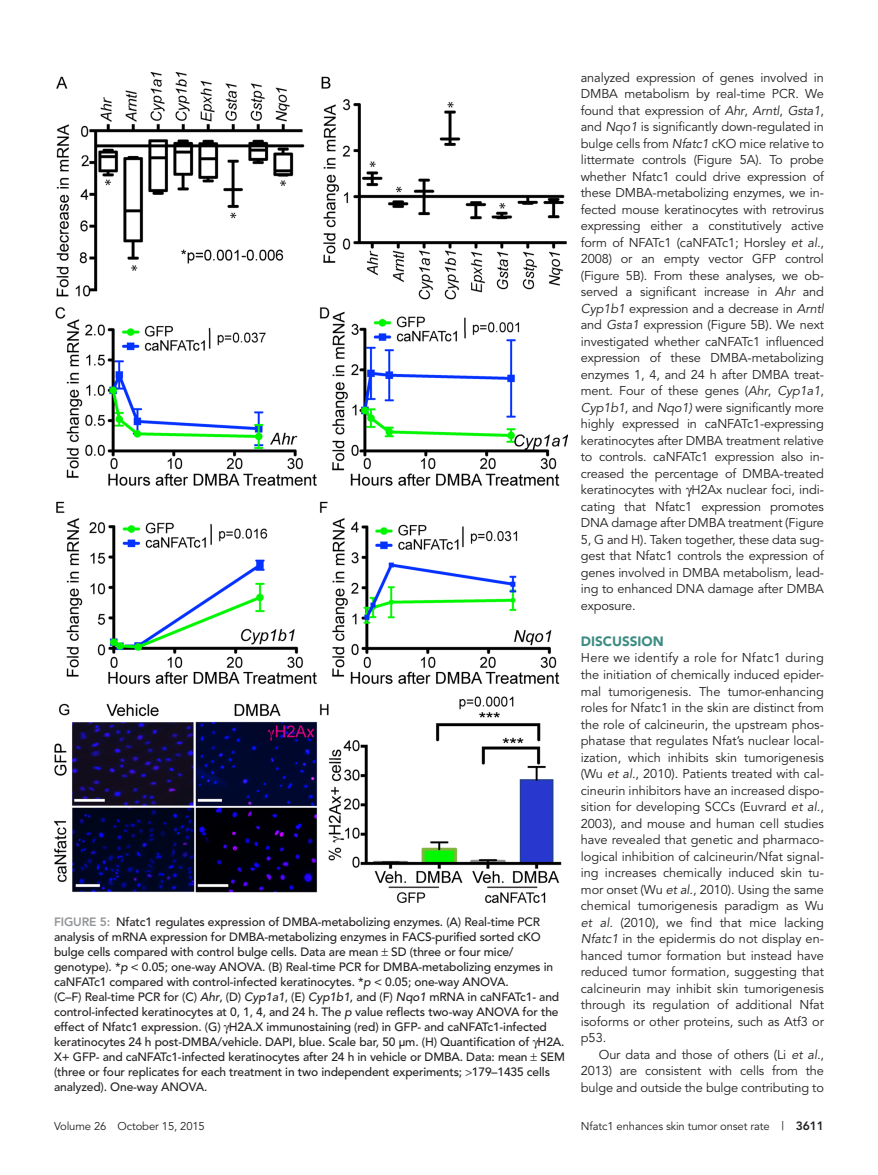
<style>
.page{position:relative;width:878px;height:1175px;background:#fff}
.page>*{position:absolute;margin:0;border:0;box-sizing:border-box;transform-origin:0 0}
.t1{font:900 13.5px "Avenir";color:#3e8c83}
.ParaFL{font:12.75px/16.5px "Avenir";letter-spacing:-.01em;color:#231f20;text-align:justify}
.Para{font:12.75px/16.5px "Avenir";letter-spacing:-.01em;color:#231f20;text-align:justify}
.FigCaption{font:500 12px/15px "Avenir";letter-spacing:-.01em;color:#231f20}
.t2{font:11.25px "Avenir";letter-spacing:-.01em;color:#231f20}
.s1{font-weight:800;color:#939598}
.s2{font-style:italic}
.s3{font-size:12px}
.s4{font-weight:800;font-size:12px}
</style>
<div class="page">
<img style="left:54px;top:72px;width:513px;height:830px">
<p class="FigCaption" style="left:54px;top:915px;width:512px"><span class="s1">FIGURE 5:</span> Nfatc1 regulates expression of DMBA-metabolizing enzymes. (A) Real-time PCR analysis of mRNA expression for DMBA-metabolizing enzymes in FACS-purified sorted cKO bulge cells compared with control bulge cells. Data are mean SD (three or four mice/ genotype). *<span class="s2">p</span> &lt; 0.05; one-way ANOVA. (B) Real-time PCR for DMBA-metabolizing enzymes in caNFATc1 compared with control-infected keratinocytes. *<span class="s2">p</span> &lt; 0.05; one-way ANOVA.<br>(C–F) Real-time PCR for (C) <span class="s2">Ahr</span>, (D) <span class="s2">Cyp1a1</span>, (E) <span class="s2">Cyp1b1</span>, and (F) <span class="s2">Nqo1</span> mRNA in caNFATc1- and control-infected keratinocytes at 0, 1, 4, and 24 h. The <span class="s2">p</span> value reflects two-way ANOVA for the effect of Nfatc1 expression. (G) H2A.X immunostaining (red) in GFP- and caNFATc1-infected keratinocytes 24 h post-DMBA/vehicle. DAPI, blue. Scale bar, 50 μm. (H) Quantification of H2A.<br>X+ GFP- and caNFATc1-infected keratinocytes after 24 h in vehicle or DMBA. Data: mean SEM (three or four replicates for each treatment in two independent experiments; 179–1435 cells analyzed). One-way ANOVA.</p>
<p class="ParaFL" style="left:580px;top:69px;width:245px">analyzed expression of genes involved in DMBA metabolism by real-time PCR. We found that expression of <span class="s2">Ahr</span>, <span class="s2">Arntl</span>, <span class="s2">Gsta1</span>, and <span class="s2">Nqo1</span> is significantly down-regulated in bulge cells from <span class="s2">Nfatc1</span> cKO mice relative to littermate controls (Figure 5A). To probe whether Nfatc1 could drive expression of these DMBA-metabolizing enzymes, we in&shy;fected mouse keratinocytes with retrovirus expressing either a constitutively active form of NFATc1 (caNFATc1; Horsley <span class="s2">et al.</span>, 2008) or an empty vector GFP control (Figure 5B). From these analyses, we ob&shy;served a significant increase in <span class="s2">Ahr</span> and <span class="s2">Cyp1b1</span> expression and a decrease in <span class="s2">Arntl </span>and <span class="s2">Gsta1</span> expression (Figure 5B). We next investigated whether caNFATc1 influenced expression of these DMBA-metabolizing enzymes 1, 4, and 24 h after DMBA treat&shy;ment. Four of these genes (<span class="s2">Ahr</span>, <span class="s2">Cyp1a1</span>, <span class="s2">Cyp1b1</span>, and <span class="s2">Nqo1)</span> were significantly more highly expressed in caNFATc1-expressing keratinocytes after DMBA treatment relative to controls. caNFATc1 expression also in&shy;creased the percentage of DMBA-treated keratinocytes with H2Ax nuclear foci, indi&shy;cating that Nfatc1 expression promotes DNA damage after DMBA treatment (Figure 5, G and H). Taken together, these data sug&shy;gest that Nfatc1 controls the expression of genes involved in DMBA metabolism, lead&shy;ing to enhanced DNA damage after DMBA exposure.</p>
<h1 class="t1" style="left:580px;top:633px;width:84px">DISCUSSION</h1>
<p class="ParaFL" style="left:580px;top:650px;width:245px">Here we identify a role for Nfatc1 during the initiation of chemically induced epider&shy;mal tumorigenesis. The tumor-enhancing roles for Nfatc1 in the skin are distinct from the role of calcineurin, the upstream phos&shy;phatase that regulates Nfat’s nuclear local&shy;ization, which inhibits skin tumorigenesis (Wu <span class="s2">et al.</span>, 2010). Patients treated with cal&shy;cineurin inhibitors have an increased dispo&shy;sition for developing SCCs (Euvrard <span class="s2">et al.</span>, 2003), and mouse and human cell studies have revealed that genetic and pharmaco&shy;logical inhibition of calcineurin/Nfat signal&shy;ing increases chemically induced skin tu&shy;mor onset (Wu <span class="s2">et al.</span>, 2010). Using the same chemical tumorigenesis paradigm as Wu <span class="s2">et al.</span> (2010), we find that mice lacking <span class="s2">Nfatc1</span> in the epidermis do not display en&shy;hanced tumor formation but instead have reduced tumor formation, suggesting that calcineurin may inhibit skin tumorigenesis through its regulation of additional Nfat isoforms or other proteins, such as Atf3 or p53.</p>
<p class="Para" style="left:580px;top:1046px;width:245px;text-indent:18px">Our data and those of others (Li <span class="s2">et al.</span>, 2013) are consistent with cells from the bulge and outside the bulge contributing to</p>
<p class="t2" style="left:54px;top:1119px;width:152px">Volume 26 October 15, 2015</p>
<p class="t2" style="left:581px;top:1119px;width:244px">Nfatc1 enhances skin tumor onset rate <span class="s3">|</span> <span class="s4">3611</span></p>
</div>
